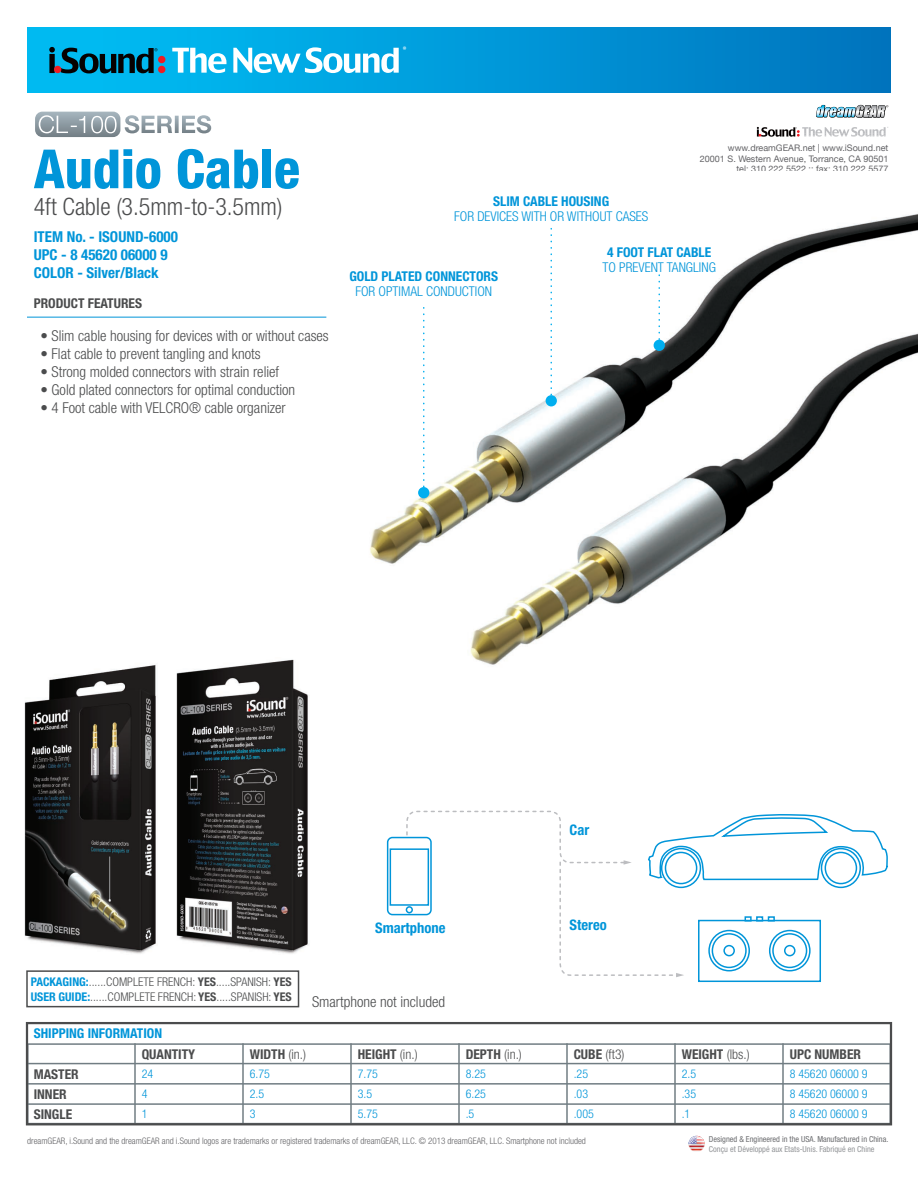
<style>
.page{position:relative;width:918px;height:1188px;background:#fff}
.page>*{position:absolute;margin:0;border:0;box-sizing:border-box;transform-origin:0 0}
.t1{font:800 condensed 54px "Helvetica Neue LT Std";color:#0095d9}
.t2{font:300 condensed 24px "Helvetica Neue LT Std";color:#4b4c4d}
.t3{font:300 condensed 15px "Helvetica Neue LT Std";color:#4b4c4d}
.t4{font:700 condensed 15px/18px "Helvetica Neue LT Std";color:#0095d9}
.t5{font:700 condensed 14.55px "Helvetica Neue LT Std";color:#0095d9}
.t6{font:700 condensed 13.5px/20.2px "Helvetica Neue LT Std";color:#4b4c4d}
.t7{font:700 condensed 13.5px "Helvetica Neue LT Std";color:#0095d9}
.t8{font:300 condensed 13.5px "Helvetica Neue LT Std";color:#0095d9}
.t9{font:300 condensed 13.5px "Helvetica Neue LT Std";color:#4b4c4d}
.t10{font:300 condensed 12px/15px "Helvetica Neue LT Std";color:#4b4c4d}
.t11{font:300 condensed 12px "Helvetica Neue LT Std";color:#0095d9}
.t12{font:300 condensed 9px "Helvetica Neue LT Std";color:#636366}
.t13{font:9px/10.8px "Helvetica Neue";color:#636366;text-align:right}
.t14{font:condensed 8.25px "Helvetica Neue LT Std";color:#6c6d70}
.t15{font:condensed 8.25px "Helvetica Neue LT Std";color:#939598}
.s1{font-weight:700;color:#0095d9}
.s2{font-weight:700}
.s3{font-weight:300}
</style>
<div class="page">
<hr style="left:27px;top:317px;width:299px;height:1px;background:#0095d9">
<svg style="left:757px;top:104px;width:131px;height:33px"></svg>
<div style="left:28px;top:28px;width:863px;height:64px;background:linear-gradient(to right,#00c1f7,#0074be)"></div>
<div style="left:158px;top:66px;width:7px;height:7px;background:#ee1d23;border-radius:50%"></div>
<div style="left:158px;top:56px;width:7px;height:7px;background:#ee1d23;border-radius:50%"></div>
<svg style="left:49px;top:47px;width:6px;height:26px"></svg>
<div style="left:54px;top:66px;width:7px;height:7px;background:#ee1d23;border-radius:50%"></div>
<svg style="left:61px;top:48px;width:97px;height:25px"></svg>
<svg style="left:172px;top:46px;width:234px;height:27px"></svg>
<img style="left:370px;top:213px;width:548px;height:452px">
<svg style="left:29px;top:1043px;width:860px;height:79px"></svg>
<hr style="left:27px;top:1063px;width:864px;height:1px;background:#717d83">
<svg style="left:688px;top:1136px;width:17px;height:15px"></svg>
<div style="left:26px;top:970px;width:273px;height:37px;border:2px solid #4b4c4d"></div>
<div style="left:26px;top:1022px;width:866px;height:103px;border:2px solid #4b4c4d"></div>
<svg style="left:423px;top:306px;width:1px;height:181px"></svg>
<div style="left:418px;top:487px;width:11px;height:11px;background:#00aeef;border-radius:50%"></div>
<svg style="left:35px;top:112px;width:176px;height:25px"></svg>
<div style="left:698px;top:920px;width:123px;height:62px;border:2px solid #0095d9"></div>
<svg style="left:386px;top:810px;width:502px;height:167px"></svg>
<svg style="left:550px;top:228px;width:2px;height:167px"></svg>
<div style="left:546px;top:395px;width:11px;height:11px;background:#00aeef;border-radius:50%"></div>
<svg style="left:658px;top:273px;width:2px;height:67px"></svg>
<div style="left:654px;top:340px;width:11px;height:11px;background:#00aeef;border-radius:50%"></div>
<img style="left:24px;top:659px;width:284px;height:295px">
<h1 class="t1" style="left:34px;top:136px;width:268px">Audio Cable</h1>
<h2 class="t2" style="left:34px;top:193px;width:250px">4ft Cable (3.5mm-to-3.5mm)</h2>
<p class="t4" style="left:34px;top:228px;width:146px">ITEM No. - ISOUND-6000<br>UPC - 8 45620 06000 9<br>COLOR - Silver/Black</p>
<p class="t6" style="left:34px;top:293px;width:110px">PRODUCT FEATURES</p>
<p class="t3" style="left:40px;top:327px;width:290px">• Slim cable housing for devices with or without cases</p>
<p class="t3" style="left:40px;top:345px;width:222px">• Flat cable to prevent tangling and knots</p>
<p class="t3" style="left:40px;top:363px;width:240px">• Strong molded connectors with strain relief</p>
<p class="t3" style="left:40px;top:381px;width:256px">• Gold plated connectors for optimal conduction</p>
<p class="t3" style="left:40px;top:399px;width:247px">• 4 Foot cable with VELCRO® cable organizer</p>
<p class="t13" style="left:700px;top:142px;width:190px">www.dreamGEAR.net | www.iSound.net<br>20001 S. Western Avenue, Torrance, CA 90501 tel: 310.222.5522 :: fax: 310.222.5577</p>
<p class="t7" style="left:493px;top:193px;width:117px">SLIM CABLE HOUSING</p>
<p class="t8" style="left:454px;top:208px;width:196px">FOR DEVICES WITH OR WITHOUT CASES</p>
<p class="t7" style="left:607px;top:244px;width:106px">4 FOOT FLAT CABLE</p>
<p class="t8" style="left:603px;top:259px;width:115px">TO PREVENT TANGLING</p>
<p class="t7" style="left:349px;top:268px;width:150px">GOLD PLATED CONNECTORS</p>
<p class="t8" style="left:355px;top:284px;width:138px">FOR OPTIMAL CONDUCTION</p>
<p class="t5" style="left:570px;top:821px;width:21px">Car</p>
<p class="t5" style="left:375px;top:919px;width:72px">Smartphone</p>
<p class="t5" style="left:570px;top:916px;width:39px">Stereo</p>
<p class="t10" style="left:31px;top:974px;width:263px"><span class="s1">PACKAGING:</span>......COMPLETE FRENCH: <span class="s2">YES</span>.....SPANISH: <span class="s2">YES<br></span><span class="s1">USER GUIDE:</span>......COMPLETE FRENCH: <span class="s2">YES</span>.....SPANISH: <span class="s2">YES</span></p>
<p class="t3" style="left:312px;top:993px;width:134px">Smartphone not included</p>
<p class="t7" style="left:34px;top:1026px;width:130px">SHIPPING INFORMATION</p>
<p class="t6" style="left:34px;top:1064px;width:46px">MASTER<br>INNER<br>SINGLE</p>
<p class="t6" style="left:142px;top:1044px;width:55px">QUANTITY</p>
<p class="t6" style="left:250px;top:1044px;width:58px">WIDTH <span class="s3">(in.)</span></p>
<p class="t6" style="left:358px;top:1044px;width:61px">HEIGHT <span class="s3">(in.)</span></p>
<p class="t6" style="left:466px;top:1044px;width:58px">DEPTH <span class="s3">(in.)</span></p>
<p class="t9" style="left:574px;top:1046px;width:52px"><span class="s2">CUBE</span> (ft3)</p>
<p class="t6" style="left:682px;top:1044px;width:69px">WEIGHT <span class="s3">(lbs.)</span></p>
<p class="t6" style="left:790px;top:1044px;width:73px">UPC NUMBER</p>
<p class="t11" style="left:142px;top:1066px;width:13px">24</p>
<p class="t11" style="left:250px;top:1066px;width:22px">6.75</p>
<p class="t11" style="left:358px;top:1066px;width:22px">7.75</p>
<p class="t11" style="left:466px;top:1066px;width:22px">8.25</p>
<p class="t11" style="left:574px;top:1066px;width:16px">.25</p>
<p class="t11" style="left:682px;top:1066px;width:16px">2.5</p>
<p class="t11" style="left:790px;top:1066px;width:79px">8 45620 06000 9</p>
<p class="t11" style="left:142px;top:1087px;width:7px">4</p>
<p class="t11" style="left:250px;top:1087px;width:16px">2.5</p>
<p class="t11" style="left:358px;top:1087px;width:16px">3.5</p>
<p class="t11" style="left:466px;top:1087px;width:22px">6.25</p>
<p class="t11" style="left:574px;top:1087px;width:16px">.03</p>
<p class="t11" style="left:682px;top:1087px;width:16px">.35</p>
<p class="t11" style="left:790px;top:1087px;width:79px">8 45620 06000 9</p>
<p class="t11" style="left:142px;top:1107px;width:7px">1</p>
<p class="t11" style="left:250px;top:1107px;width:7px">3</p>
<p class="t11" style="left:358px;top:1107px;width:22px">5.75</p>
<p class="t11" style="left:466px;top:1107px;width:10px">.5</p>
<p class="t11" style="left:574px;top:1107px;width:22px">.005</p>
<p class="t11" style="left:682px;top:1107px;width:10px">.1</p>
<p class="t11" style="left:790px;top:1107px;width:79px">8 45620 06000 9</p>
<p class="t12" style="left:27px;top:1136px;width:560px">dreamGEAR, i.Sound and the dreamGEAR and i.Sound logos are trademarks or registered trademarks of dreamGEAR, LLC. © 2013 dreamGEAR, LLC. Smartphone not included</p>
<p class="t14" style="left:709px;top:1134px;width:181px">Designed &amp; Engineered in the USA. Manufactured in China.</p>
<p class="t15" style="left:709px;top:1144px;width:167px">Conçu et Développé aux Etats-Unis. Fabriqué en Chine</p>
</div>
